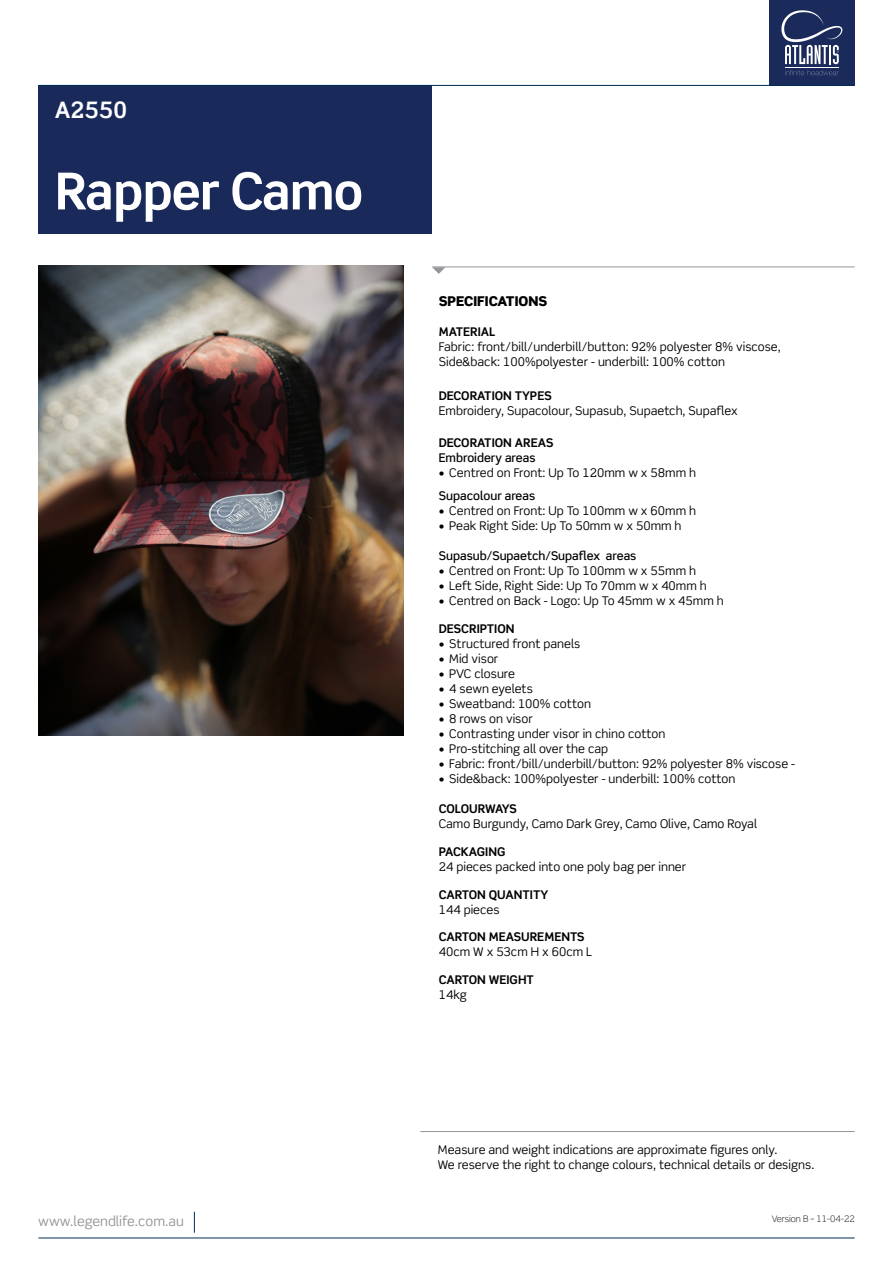
<style>
.page{position:relative;width:893px;height:1263px;background:#fff}
.page>*{position:absolute;margin:0;border:0;box-sizing:border-box;transform-origin:0 0}
.t1{font:700 51px "Scene Std";letter-spacing:-.02em;color:#fff}
.t2{font:700 22.65px "Scene Std";color:#fff}
.t3{font:13.5px "Scene Std";color:#939598}
.t4{font:900 13.5px "Scene Std";color:#000}
.t5{font:12px/15px "Scene Std";color:#000}
.t6{font:700 12px "Scene Std";color:#000}
.t7{font:500 12px "Scene Std";color:#000}
.t8{font:700 12px "Scene Std";letter-spacing:-.02em;color:#000}
.t9{font:300 9px "Scene Std";color:#000}
</style>
<div class="page">
<div style="left:38px;top:85px;width:394px;height:149px;background:#19295a"></div>
<div style="left:769px;top:0;width:86px;height:86px;background:#1a2a5a"></div>
<hr style="left:785px;top:67px;width:54px;height:1px;background:#fff">
<svg style="left:785px;top:70px;width:54px;height:5px"></svg>
<svg style="left:781px;top:10px;width:61px;height:54px"></svg>
<hr style="left:420px;top:1131px;width:435px;height:1px;background:#939598">
<hr style="left:38px;top:85px;width:817px;height:1px;background:#002d56">
<hr style="left:38px;top:1237px;width:817px;height:1px;background:#002d56">
<svg style="left:194px;top:1212px;width:1px;height:21px"></svg>
<hr style="left:432px;top:267px;width:423px;height:1px;background:#939598">
<svg style="left:432px;top:267px;width:13px;height:7px"></svg>
<img style="left:38px;top:265px;width:366px;height:471px">
<h2 class="t2" style="left:55px;top:96px;width:74px">A2550</h2>
<h1 class="t1" style="left:55px;top:159px;width:310px">Rapper Camo</h1>
<p class="t3" style="left:38px;top:1213px;width:147px">www.legendlife.com.au</p>
<p class="t4" style="left:439px;top:292px;width:110px">SPECIFICATIONS</p>
<p class="t6" style="left:439px;top:324px;width:58px">MATERIAL</p>
<p class="t5" style="left:439px;top:339px;width:343px">Fabric: front/bill/underbill/button: 92% polyester 8% viscose,<br>Side&amp;back: 100%polyester - underbill: 100% cotton</p>
<p class="t6" style="left:439px;top:388px;width:114px">DECORATION TYPES</p>
<p class="t5" style="left:439px;top:403px;width:300px">Embroidery, Supacolour, Supasub, Supaetch, Supaflex</p>
<p class="t6" style="left:439px;top:435px;width:116px">DECORATION AREAS</p>
<p class="t7" style="left:439px;top:450px;width:98px">Embroidery areas</p>
<p class="t5" style="left:439px;top:465px;width:259px">• Centred on Front: Up To 120mm w x 58mm h</p>
<p class="t7" style="left:439px;top:488px;width:98px">Supacolour areas</p>
<p class="t5" style="left:439px;top:503px;width:259px">• Centred on Front: Up To 100mm w x 60mm h</p>
<p class="t5" style="left:439px;top:518px;width:244px">• Peak Right Side: Up To 50mm w x 50mm h</p>
<p class="t7" style="left:439px;top:548px;width:199px">Supasub/Supaetch/Supaflex areas</p>
<p class="t5" style="left:439px;top:563px;width:259px">• Centred on Front: Up To 100mm w x 55mm h</p>
<p class="t5" style="left:439px;top:578px;width:270px">• Left Side, Right Side: Up To 70mm w x 40mm h</p>
<p class="t5" style="left:439px;top:593px;width:286px">• Centred on Back - Logo: Up To 45mm w x 45mm h</p>
<p class="t6" style="left:439px;top:621px;width:77px">DESCRIPTION</p>
<p class="t5" style="left:439px;top:636px;width:143px">• Structured front panels</p>
<p class="t5" style="left:439px;top:651px;width:61px">• Mid visor</p>
<p class="t5" style="left:439px;top:666px;width:78px">• PVC closure</p>
<p class="t5" style="left:439px;top:681px;width:96px">• 4 sewn eyelets</p>
<p class="t5" style="left:439px;top:696px;width:154px">• Sweatband: 100% cotton</p>
<p class="t5" style="left:439px;top:711px;width:95px">• 8 rows on visor</p>
<p class="t5" style="left:439px;top:726px;width:228px">• Contrasting under visor in chino cotton</p>
<p class="t5" style="left:439px;top:741px;width:171px">• Pro-stitching all over the cap</p>
<p class="t5" style="left:439px;top:756px;width:358px">• Fabric: front/bill/underbill/button: 92% polyester 8% viscose -</p>
<p class="t5" style="left:439px;top:771px;width:298px">• Side&amp;back: 100%polyester - underbill: 100% cotton</p>
<p class="t8" style="left:439px;top:801px;width:79px">COLOURWAYS</p>
<p class="t5" style="left:439px;top:816px;width:320px">Camo Burgundy, Camo Dark Grey, Camo Olive, Camo Royal</p>
<p class="t6" style="left:439px;top:844px;width:68px">PACKAGING</p>
<p class="t5" style="left:439px;top:859px;width:249px">24 pieces packed into one poly bag per inner</p>
<p class="t6" style="left:439px;top:887px;width:111px">CARTON QUANTITY</p>
<p class="t5" style="left:439px;top:902px;width:62px">144 pieces</p>
<p class="t6" style="left:439px;top:929px;width:147px">CARTON MEASUREMENTS</p>
<p class="t5" style="left:439px;top:944px;width:155px">40cm W x 53cm H x 60cm L</p>
<p class="t6" style="left:439px;top:972px;width:97px">CARTON WEIGHT</p>
<p class="t5" style="left:439px;top:987px;width:30px">14kg</p>
<p class="t5" style="left:438px;top:1142px;width:378px">Measure and weight indications are approximate figures only.<br>We reserve the right to change colours, technical details or designs.</p>
<p class="t9" style="left:772px;top:1213px;width:85px">Version B – 11-04-22</p>
</div>
